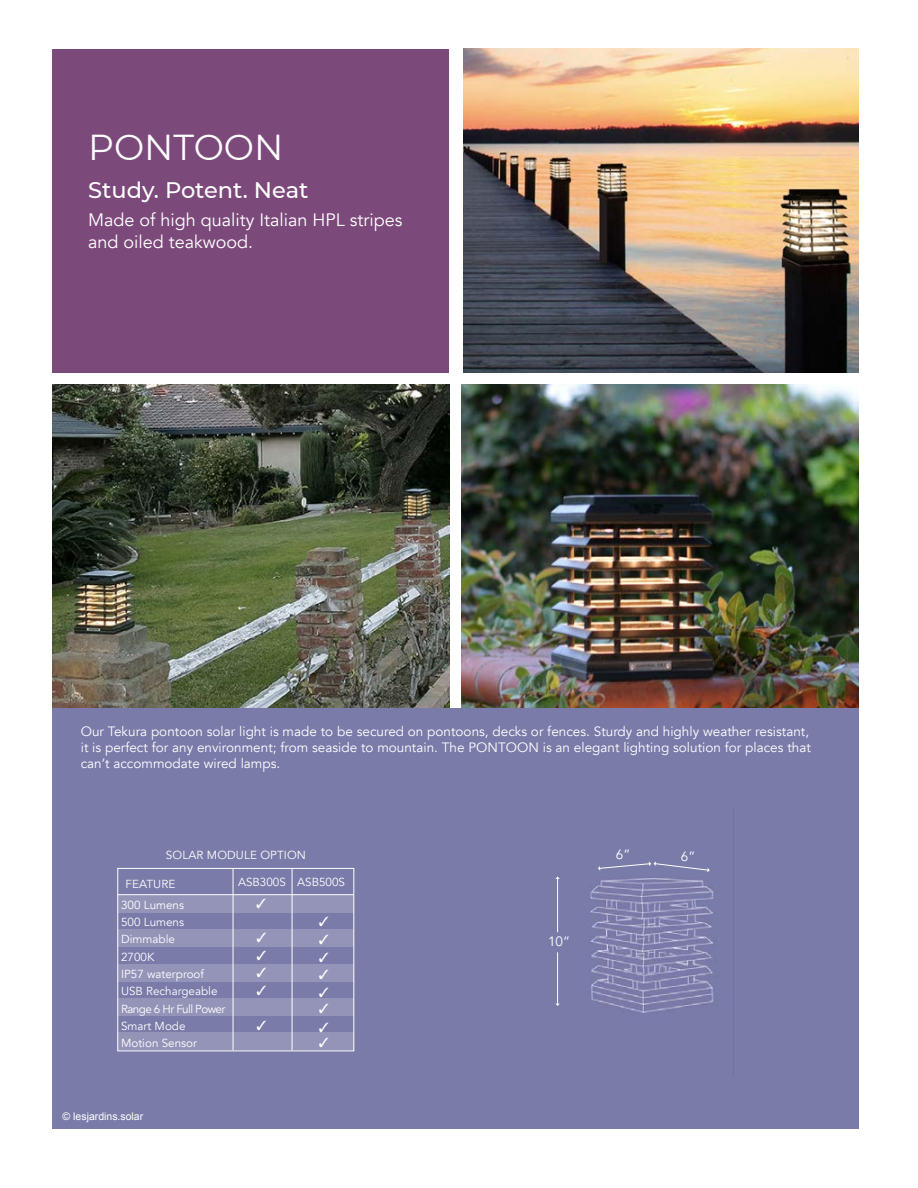
<style>
.page{position:relative;width:918px;height:1188px;background:#fff}
.page>*{position:absolute;margin:0;border:0;box-sizing:border-box;transform-origin:0 0}
.t1{font:36px "Montserrat";color:#fff}
.t2{font:500 22.5px "Montserrat";color:#fff}
.t3{font:18px/21.6px "Avenir";color:#fff}
.t4{font:13.5px/16.2px "Avenir";color:#fff}
.t5{font:11.7px/17.4px "Avenir";color:#fff}
.t6{font:10.5px "Arial";color:#fff}
</style>
<div class="page">
<div style="left:52px;top:49px;width:397px;height:324px;background:#7c497b"></div>
<img style="left:462px;top:385px;width:397px;height:323px">
<img style="left:52px;top:384px;width:397px;height:324px">
<img style="left:464px;top:49px;width:395px;height:324px">
<div style="left:52px;top:708px;width:807px;height:421px;background:#7a7ba9"></div>
<img style="left:555px;top:876px;width:159px;height:137px">
<hr style="left:557px;top:952px;width:1px;height:52px;background:#fff">
<hr style="left:557px;top:879px;width:1px;height:53px;background:#fff">
<svg style="left:598px;top:861px;width:112px;height:11px"></svg>
<div style="left:117px;top:895px;width:237px;height:18px;background:#9494b9"></div>
<div style="left:117px;top:929px;width:237px;height:18px;background:#9494b9"></div>
<div style="left:117px;top:964px;width:237px;height:17px;background:#9494b9"></div>
<div style="left:117px;top:998px;width:237px;height:18px;background:#9494b9"></div>
<div style="left:117px;top:1033px;width:237px;height:17px;background:#9494b9"></div>
<div style="left:118px;top:868px;width:236px;height:183px;border:1px solid #fff"></div>
<hr style="left:118px;top:894px;width:236px;height:1px;background:#fff">
<hr style="left:233px;top:868px;width:1px;height:182px;background:#fff">
<hr style="left:292px;top:868px;width:1px;height:182px;background:#fff">
<h1 class="t1" style="left:88px;top:123px;width:197px">PONTOON</h1>
<h2 class="t2" style="left:88px;top:174px;width:222px">Study. Potent. Neat</h2>
<h3 class="t3" style="left:88px;top:210px;width:316px">Made of high quality Italian HPL stripes and oiled teakwood.</h3>
<p class="t4" style="left:81px;top:723px;width:732px">Our Tekura pontoon solar light is made to be secured on pontoons, decks or fences. Sturdy and highly weather resistant, it is perfect for any environment; from seaside to mountain. The PONTOON is an elegant lighting solution for places that can’t accommodate wired lamps.</p>
<p class="t5" style="left:166px;top:846px;width:142px">SOLAR MODULE OPTION</p>
<p class="t5" style="left:125px;top:875px;width:51px">FEATURE</p>
<p class="t5" style="left:121px;top:896px;width:106px">300 Lumens<br>500 Lumens<br>Dimmable<br>2700K<br>IP57 waterproof<br>USB Rechargeable<br>Range 6 Hr Full Power<br>Smart Mode<br>Motion Sensor</p>
<p class="t5" style="left:238px;top:874px;width:108px">ASB300S ASB500S</p>
<p class="t6" style="left:63px;top:1109px;width:82px">© lesjardins.solar</p>
<p class="t4" style="left:548px;top:934px;width:24px">10”</p>
<p class="t4" style="left:616px;top:846px;width:16px">6”</p>
<p class="t4" style="left:681px;top:848px;width:16px">6”</p>
</div>
